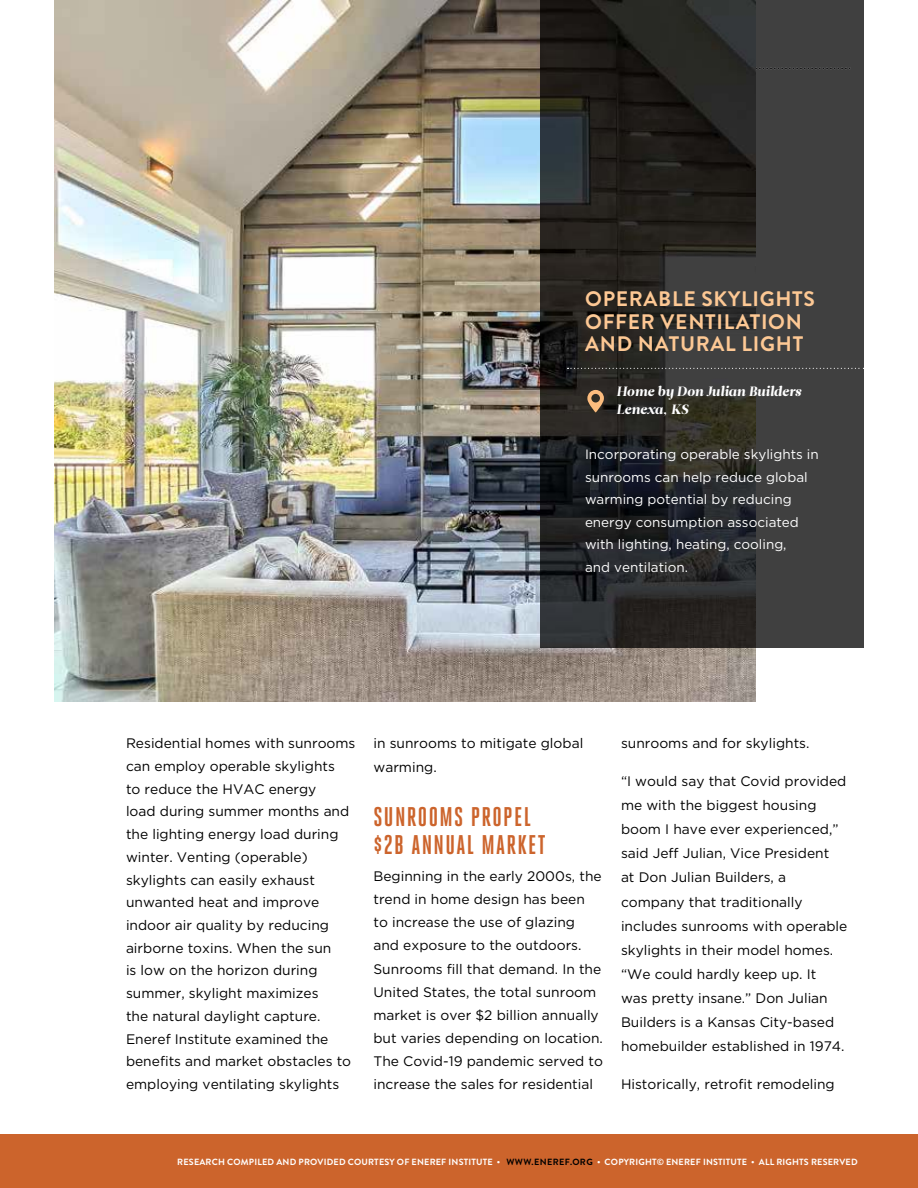
<style>
.page{position:relative;width:918px;height:1188px;background:#fff}
.page>*{position:absolute;margin:0;border:0;box-sizing:border-box;transform-origin:0 0}
.t1{font:700 27px/27.6px "Heroic Condensed";letter-spacing:.05em;color:#cc642c}
.t2{font:700 21px/22.5px "Brandon Grotesque";letter-spacing:.035em;color:#fdc894}
.t3{font:13.8px/22.6px "Gotham HTF";color:#000}
.t4{font:13.5px/22.5px "Gotham HTF";color:#fff}
.t5{font:italic 13.5px/18px "Leitura Display";letter-spacing:.015em;color:#fff}
.t6{font:700 9px "Brandon Grotesque";letter-spacing:.02em;color:#fff}
.s1{color:#000}
</style>
<div class="page">
<div style="left:0;top:1134px;width:918px;height:54px;background:#cc642c"></div>
<img style="left:54px;top:0;width:702px;height:702px">
<div style="left:756px;top:0;width:108px;height:648px;background:#404040"></div>
<svg style="left:126px;top:68px;width:725px;height:1px"></svg>
<img style="left:540px;top:0;width:216px;height:648px">
<svg style="left:568px;top:368px;width:296px;height:1px"></svg>
<svg style="left:587px;top:390px;width:17px;height:22px"></svg>
<h2 class="t2" style="left:585px;top:288px;width:231px">OPERABLE SKYLIGHTS<br>OFFER VENTILATION<br>AND NATURAL LIGHT</h2>
<p class="t5" style="left:616px;top:383px;width:186px">Home by Don Julian Builders<br>Lenexa, KS</p>
<p class="t4" style="left:585px;top:443px;width:235px">Incorporating operable skylights in sunrooms can help reduce global warming potential by reducing energy consumption associated with lighting, heating, cooling,<br>and ventilation.</p>
<p class="t3" style="left:126px;top:732px;width:231px">Residential homes with sunrooms can employ operable skylights<br>to reduce the HVAC energy<br>load during summer months and the lighting energy load during winter. Venting (operable) skylights can easily exhaust unwanted heat and improve indoor air quality by reducing airborne toxins. When the sun<br>is low on the horizon during summer, skylight maximizes<br>the natural daylight capture.<br>Eneref Institute examined the benefits and market obstacles to employing ventilating skylights</p>
<p class="t3" style="left:374px;top:732px;width:211px;line-height:23.1px">in sunrooms to mitigate global warming.</p>
<h1 class="t1" style="left:374px;top:803px;width:174px">SUNROOMS PROPEL $2B ANNUAL MARKET</h1>
<p class="t3" style="left:374px;top:865px;width:231px;line-height:23.1px">Beginning in the early 2000s, the trend in home design has been<br>to increase the use of glazing and exposure to the outdoors.<br>Sunrooms fill that demand. In the<br>United States, the total sunroom market is over $2 billion annually but varies depending on location.<br>The Covid-19 pandemic served to increase the sales for residential</p>
<p class="t3" style="left:621px;top:732px;width:190px">sunrooms and for skylights.</p>
<p class="t3" style="left:621px;top:769px;width:228px;line-height:24.2px">“I would say that Covid provided me with the biggest housing boom I have ever experienced,” said Jeff Julian, Vice President<br>at Don Julian Builders, a company that traditionally includes sunrooms with operable skylights in their model homes. “We could hardly keep up. It<br>was pretty insane.” Don Julian<br>Builders is a Kansas City-based homebuilder established in 1974.</p>
<p class="t3" style="left:621px;top:1072px;width:215px">Historically, retrofit remodeling</p>
<p class="t6" style="left:177px;top:1156px;width:682px">RESEARCH COMPILED AND PROVIDED COURTESY OF ENEREF INSTITUTE • <span class="s1">WWW.ENEREF.ORG</span> • COPYRIGHT© ENEREF INSTITUTE • ALL RIGHTS RESERVED</p>
</div>
